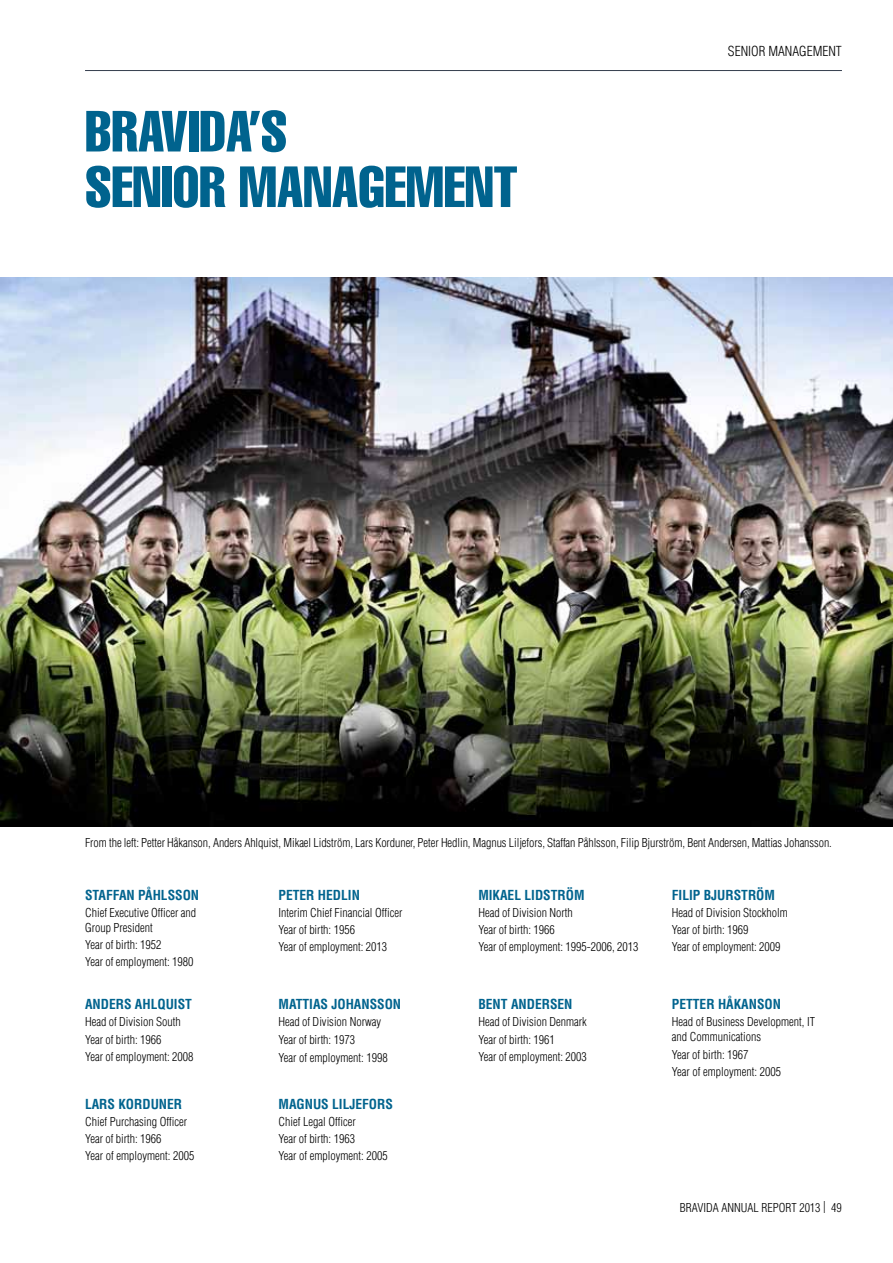
<style>
.page{position:relative;width:893px;height:1263px;background:#fff}
.page>*{position:absolute;margin:0;border:0;box-sizing:border-box;transform-origin:0 0}
.t1{font:57px/55.5px "Helvetica LT Std Comp";color:#00638e}
.t2{font:700 condensed 13.5px "Helvetica LT Std";color:#00638e}
.t3{font:300 condensed 13.5px "Helvetica LT Std";color:#000}
.t4{font:300 condensed 12px/17.1px "Helvetica LT Std";color:#000}
</style>
<div class="page">
<hr style="left:85px;top:70px;width:757px;height:1px;background:#343e4d">
<img style="left:0;top:277px;width:893px;height:549px">
<h1 class="t1" style="left:85px;top:103px;width:434px">BRAVIDA’S<br>SENIOR MANAGEMENT</h1>
<p class="t3" style="left:728px;top:43px;width:115px">seni or management</p>
<p class="t4" style="left:85px;top:833px;width:748px">From the left: Petter Håkanson, Anders Ahlquist, Mikael Lidström, Lars Korduner, Peter Hedlin, Magnus Liljefors, Staffan Påhlsson, Filip Bjurström, Bent Andersen, Mattias Johansson.</p>
<p class="t2" style="left:85px;top:886px;width:16px">STAFFAN</p>
<p class="t2" style="left:138px;top:886px;width:23px">PÅHLSSON</p>
<p class="t4" style="left:85px;top:905px;width:113px;line-height:15px">Chief Executive Officer and<br>Group President</p>
<p class="t4" style="left:85px;top:936px;width:110px">Year of birth: 1952<br>Year of employment: 1980</p>
<p class="t2" style="left:85px;top:996px;width:16px">ANDERS</p>
<p class="t2" style="left:135px;top:996px;width:16px">AHLQUIST</p>
<p class="t4" style="left:85px;top:1013px;width:110px">Head of Division South<br>Year of birth: 1966<br>Year of employment: 2008</p>
<p class="t2" style="left:85px;top:1095px;width:16px">LARS</p>
<p class="t2" style="left:118px;top:1095px;width:17px">KORDUNER</p>
<p class="t4" style="left:85px;top:1113px;width:111px">Chief Purchasing Officer<br>Year of birth: 1966<br>Year of employment: 2005</p>
<p class="t2" style="left:279px;top:886px;width:16px">PETER</p>
<p class="t2" style="left:318px;top:886px;width:16px">HEDLIN</p>
<p class="t4" style="left:279px;top:904px;width:125px">Interim Chief Financial Officer<br>Year of birth: 1956<br>Year of employment: 2013</p>
<p class="t2" style="left:279px;top:996px;width:18px">MATTIAS</p>
<p class="t2" style="left:331px;top:996px;width:15px">JOHANSSON</p>
<p class="t4" style="left:279px;top:1013px;width:104px">Head of Division Norway<br>Year of birth: 1973</p>
<p class="t4" style="left:279px;top:1049px;width:111px">Year of employment: 1998</p>
<p class="t2" style="left:279px;top:1095px;width:116px">MAGNUS LILJEFORS</p>
<p class="t4" style="left:279px;top:1113px;width:111px">Chief Legal Officer<br>Year of birth: 1963<br>Year of employment: 2005</p>
<p class="t2" style="left:478px;top:886px;width:18px">MIKAEL</p>
<p class="t2" style="left:524px;top:886px;width:15px">LIDSTR</p>
<p class="t2" style="left:566px;top:886px;width:18px">ÖM</p>
<p class="t4" style="left:478px;top:904px;width:162px">Head of Division North<br>Year of birth: 1966<br>Year of employment: 1995-2006, 2013</p>
<p class="t2" style="left:478px;top:996px;width:16px">BENT</p>
<p class="t2" style="left:511px;top:996px;width:16px">ANDERSEN</p>
<p class="t4" style="left:478px;top:1013px;width:110px">Head of Division Denmark<br>Year of birth: 1961<br>Year of employment: 2003</p>
<p class="t2" style="left:672px;top:886px;width:13px">FILIP</p>
<p class="t2" style="left:704px;top:886px;width:16px">BJURSTR</p>
<p class="t2" style="left:756px;top:886px;width:18px">ÖM</p>
<p class="t4" style="left:672px;top:904px;width:117px">Head of Division Stockholm<br>Year of birth: 1969<br>Year of employment: 2009</p>
<p class="t2" style="left:672px;top:996px;width:16px">PETTER</p>
<p class="t2" style="left:718px;top:996px;width:25px">HÅKANSON</p>
<p class="t4" style="left:672px;top:1014px;width:144px;line-height:15px">Head of Business Development, IT and Communications</p>
<p class="t4" style="left:672px;top:1045px;width:111px">Year of birth: 1967<br>Year of employment: 2005</p>
<p class="t4" style="left:680px;top:1199px;width:49px">BRAVIDA ANNUAL</p>
<p class="t4" style="left:761px;top:1199px;width:7px">REPORT</p>
<p class="t4" style="left:799px;top:1199px;width:44px">2013 | 49</p>
</div>
